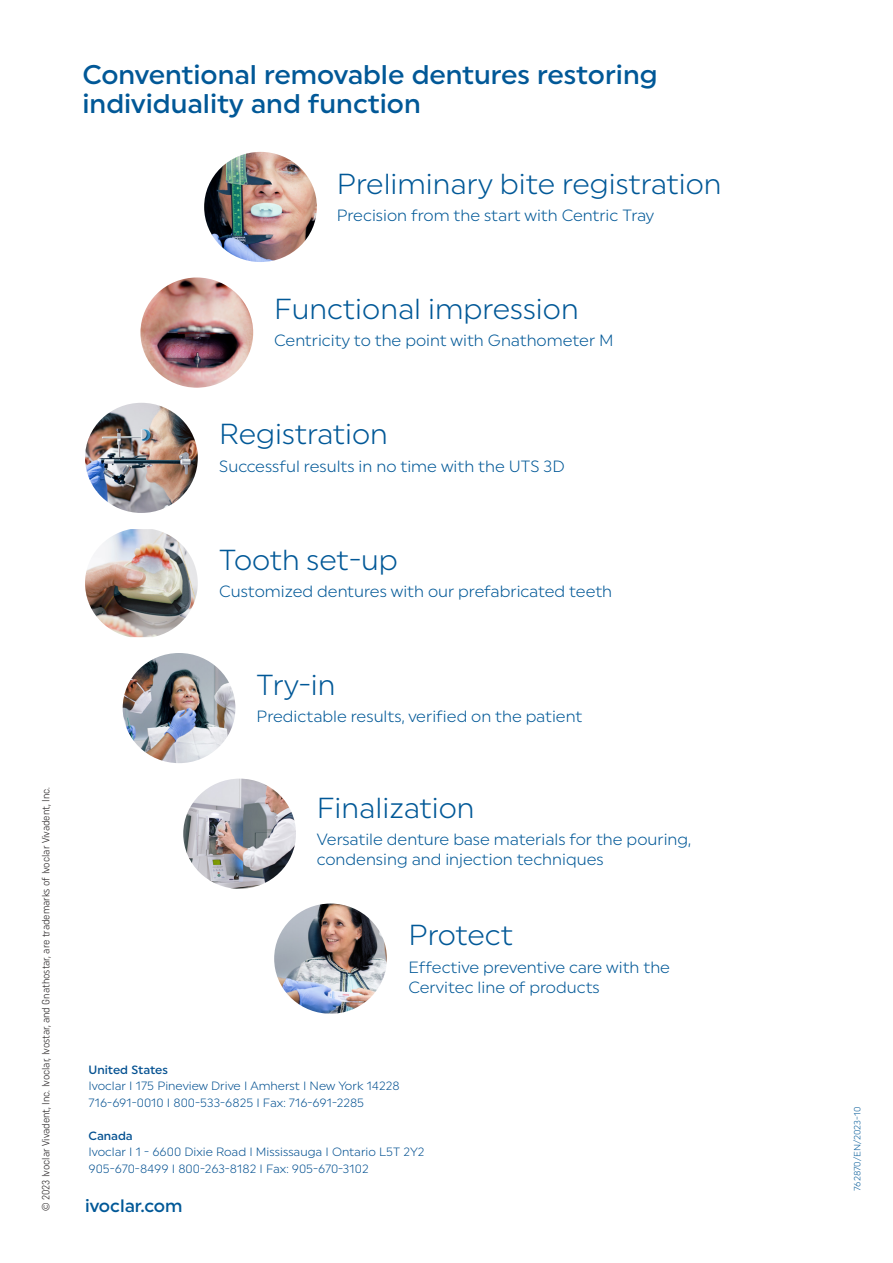
<style>
.page{position:relative;width:893px;height:1263px;background:#fff}
.page>*{position:absolute;margin:0;border:0;box-sizing:border-box;transform-origin:0 0}
.Workflow_Titel_16_lgt{font:28.95px "Uniform Pro Lgt";color:#015897}
.HL_1_24pt{font:500 27px/28.5px "Uniform Pro";color:#015897}
.t1{font:500 18px "Uniform Pro";color:#015897}
.Workflow_Body_9{font:16.2px/20px "Uniform Pro Lgt";color:#015897}
.Fliesstext_Einzug_Unif_lgt_9_12{font:12px "Uniform Pro Lgt";color:#045191}
.Fliesstext_Einzug_Unif_lgt_9_12-2{font:500 12px "Uniform Pro";color:#045191}
.Fliesstext_Einzug_Unif_lgt_9_12-3{font:10.5px "Uniform Pro Con Lgt";color:#231f20}
.Fliesstext_9_11{font:9px "Uniform Pro Lgt";color:#015897}
</style>
<div class="page">
<img style="left:204px;top:152px;width:113px;height:110px">
<img style="left:140px;top:277px;width:113px;height:111px">
<img style="left:85px;top:403px;width:113px;height:110px">
<img style="left:85px;top:529px;width:113px;height:108px">
<img style="left:123px;top:653px;width:112px;height:110px">
<img style="left:183px;top:779px;width:113px;height:110px">
<img style="left:274px;top:903px;width:113px;height:110px">
<p class="Fliesstext_Einzug_Unif_lgt_9_12-3" style="left:39px;top:1211px;width:426px;rotate:-90deg">© 2023 Ivoclar Vivadent, Inc. Ivoclar, Ivostar, and Gnathostar, are trademarks of Ivoclar Vivadent, Inc.</p>
<p class="HL_1_24pt" style="left:82px;top:60px;width:577px">Conventional removable dentures restoring individuality and function</p>
<p class="Workflow_Titel_16_lgt" style="left:337px;top:167px;width:386px">Preliminary bite registration</p>
<p class="Workflow_Body_9" style="left:337px;top:205px;width:319px">Precision from the start with Centric Tray</p>
<p class="Workflow_Titel_16_lgt" style="left:274px;top:292px;width:306px">Functional impression</p>
<p class="Workflow_Body_9" style="left:274px;top:331px;width:341px">Centricity to the point with Gnathometer M</p>
<p class="Workflow_Titel_16_lgt" style="left:219px;top:417px;width:170px">Registration</p>
<p class="Workflow_Body_9" style="left:219px;top:456px;width:347px">Successful results in no time with the UTS 3D</p>
<p class="Workflow_Titel_16_lgt" style="left:219px;top:543px;width:180px">Tooth set-up</p>
<p class="Workflow_Body_9" style="left:219px;top:581px;width:394px">Customized dentures with our prefabricated teeth</p>
<p class="Workflow_Titel_16_lgt" style="left:257px;top:668px;width:81px">Try-in</p>
<p class="Workflow_Body_9" style="left:257px;top:707px;width:327px">Predictable results, verified on the patient</p>
<p class="Workflow_Titel_16_lgt" style="left:317px;top:790px;width:159px">Finalization</p>
<p class="Workflow_Body_9" style="left:317px;top:829px;width:376px">Versatile denture base materials for the pouring,</p>
<p class="Workflow_Body_9" style="left:317px;top:849px;width:288px">condensing and injection techniques</p>
<p class="Workflow_Titel_16_lgt" style="left:408px;top:918px;width:106px">Protect</p>
<p class="Workflow_Body_9" style="left:408px;top:957px;width:263px">Effective preventive care with the<br>Cervitec line of products</p>
<p class="Fliesstext_Einzug_Unif_lgt_9_12-2" style="left:88px;top:1063px;width:81px">United States</p>
<p class="Fliesstext_Einzug_Unif_lgt_9_12" style="left:88px;top:1079px;width:313px">Ivoclar I 175 Pineview Drive I Amherst I New York 14228</p>
<p class="Fliesstext_Einzug_Unif_lgt_9_12" style="left:88px;top:1096px;width:277px">716-691-0010 I 800-533-6825 I Fax: 716-691-2285</p>
<p class="Fliesstext_Einzug_Unif_lgt_9_12-2" style="left:88px;top:1129px;width:46px">Canada</p>
<p class="Fliesstext_Einzug_Unif_lgt_9_12" style="left:88px;top:1145px;width:338px">Ivoclar I 1 - 6600 Dixie Road I Mississauga I Ontario L5T 2Y2</p>
<p class="Fliesstext_Einzug_Unif_lgt_9_12" style="left:88px;top:1162px;width:282px">905-670-8499 I 800-263-8182 I Fax: 905-670-3102</p>
<p class="t1" style="left:85px;top:1195px;width:99px">ivoclar.com</p>
<p class="Fliesstext_9_11" style="left:852px;top:1191px;width:85px;rotate:-90deg">762870/EN/2023-10</p>
</div>
